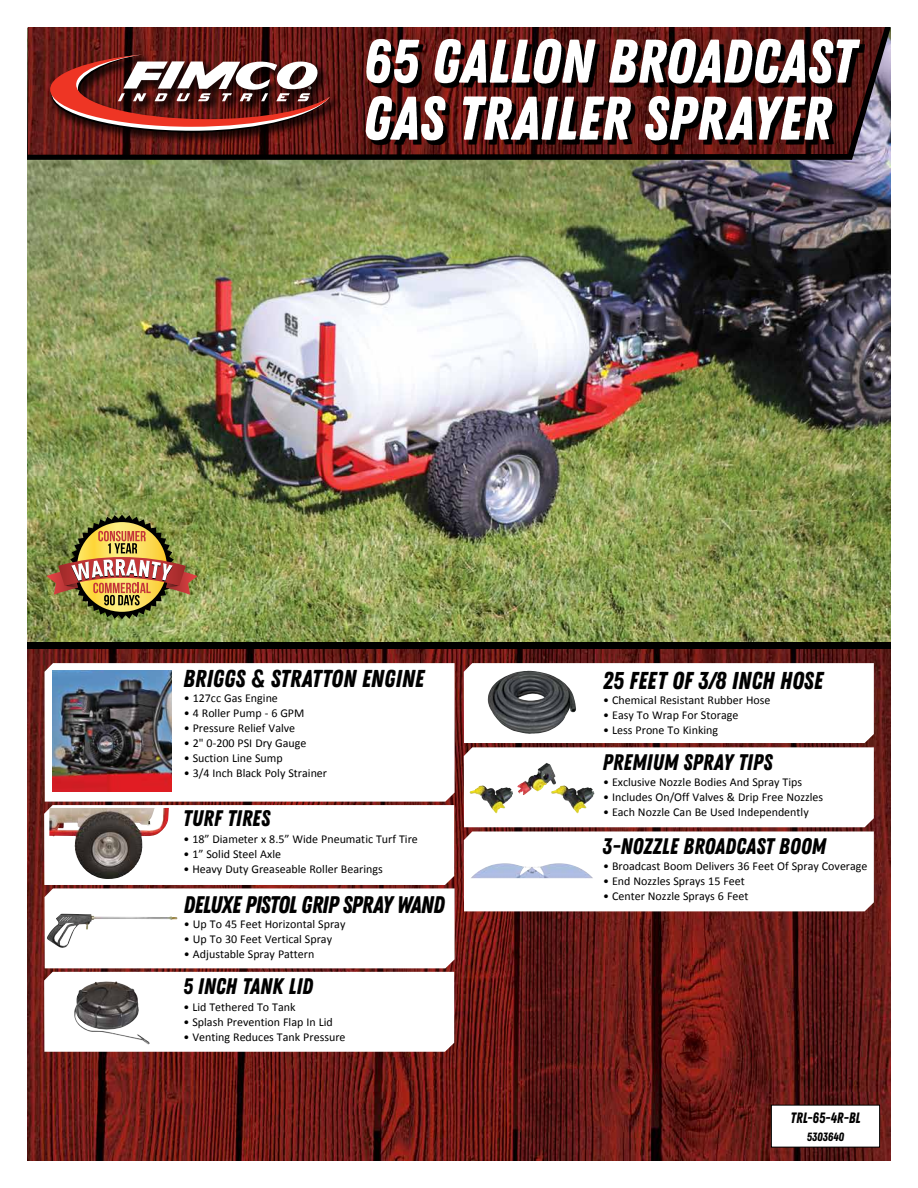
<style>
.page{position:relative;width:918px;height:1188px;background:#fff}
.page>*{position:absolute;margin:0;border:0;box-sizing:border-box;transform-origin:0 0}
.t1{font:61.5px/57px "Zing Rust Demo Base";color:#fff}
.t2{font:24.45px "Zing Rust Demo Base";color:#000}
.t3{font:24px "Zing Rust Demo Base";letter-spacing:-.03em;color:#000}
.t4{font:22.5px "Zing Rust Demo Base";color:#000}
.t5{font:15px "Zing Rust Demo Base";color:#000;scale:.94 1}
.t6{font:12px "Calibri";color:#000}
.t7{font:12px "Zing Rust Demo Base";letter-spacing:.005em;color:#000}
</style>
<div class="page">
<img style="left:27px;top:160px;width:864px;height:482px">
<img style="left:27px;top:649px;width:864px;height:512px">
<svg style="left:27px;top:27px;width:864px;height:133px;background:#1f1e21"></svg>
<img style="left:28px;top:27px;width:857px;height:128px">
<div style="left:771px;top:1105px;width:109px;height:42px;background:#fff"></div>
<div style="left:47px;top:52px;width:296px;height:93px;background:#000;opacity:.75"></div>
<svg style="left:50px;top:54px;width:280px;height:78px"></svg>
<svg style="left:370px;top:44px;width:495px;height:101px;background:#310c0a"></svg>
<img style="left:46px;top:515px;width:152px;height:104px">
<svg style="left:27px;top:663px;width:864px;height:389px"></svg>
<img style="left:74px;top:981px;width:76px;height:64px">
<h1 class="t1" style="left:363px;top:33px;width:494px">65 GALLON BROADCAST<br>GAS TRAILER SPRAYER</h1>
<h2 class="t2" style="left:183px;top:665px;width:242px">BRIGGS &amp; STRATTON ENGINE</h2>
<p class="t6" style="left:184px;top:690px;width:96px">• 127cc Gas Engine</p>
<p class="t6" style="left:184px;top:705px;width:122px">• 4 Roller Pump - 6 GPM</p>
<p class="t6" style="left:184px;top:720px;width:113px">• Pressure Relief Valve</p>
<p class="t6" style="left:184px;top:735px;width:124px">• 2" 0-200 PSI Dry Gauge</p>
<p class="t6" style="left:184px;top:750px;width:101px">• Suction Line Sump</p>
<p class="t6" style="left:184px;top:765px;width:145px">• 3/4 Inch Black Poly Strainer</p>
<h3 class="t4" style="left:183px;top:805px;width:89px">TURF TIRES</h3>
<p class="t6" style="left:183px;top:831px;width:236px">• 18” Diameter x 8.5” Wide Pneumatic Turf Tire</p>
<p class="t6" style="left:183px;top:846px;width:99px">• 1” Solid Steel Axle</p>
<p class="t6" style="left:183px;top:861px;width:201px">• Heavy Duty Greaseable Roller Bearings</p>
<h3 class="t3" style="left:184px;top:891px;width:263px">DELUXE PISTOL GRIP SPRAY WAND</h3>
<p class="t6" style="left:184px;top:916px;width:163px">• Up To 45 Feet Horizontal Spray</p>
<p class="t6" style="left:184px;top:931px;width:150px">• Up To 30 Feet Vertical Spray</p>
<p class="t6" style="left:184px;top:946px;width:132px">• Adjustable Spray Pattern</p>
<h3 class="t4" style="left:183px;top:973px;width:132px">5 INCH TANK LID</h3>
<p class="t6" style="left:183px;top:1000px;width:114px">• Lid Tethered To Tank</p>
<p class="t6" style="left:183px;top:1015px;width:151px">• Splash Prevention Flap In Lid</p>
<p class="t6" style="left:183px;top:1030px;width:164px">• Venting Reduces Tank Pressure</p>
<h2 class="t2" style="left:603px;top:666px;width:222px">25 FEET OF 3/8 INCH HOSE</h2>
<p class="t6" style="left:603px;top:693px;width:169px">• Chemical Resistant Rubber Hose</p>
<p class="t6" style="left:603px;top:708px;width:137px">• Easy To Wrap For Storage</p>
<p class="t6" style="left:603px;top:723px;width:116px">• Less Prone To Kinking</p>
<h3 class="t4" style="left:603px;top:749px;width:171px">PREMIUM SPRAY TIPS</h3>
<p class="t6" style="left:603px;top:775px;width:201px">• Exclusive Nozzle Bodies And Spray Tips</p>
<p class="t6" style="left:603px;top:790px;width:222px">• Includes On/Off Valves &amp; Drip Free Nozzles</p>
<p class="t6" style="left:603px;top:805px;width:207px">• Each Nozzle Can Be Used Independently</p>
<h3 class="t4" style="left:603px;top:833px;width:225px">3-NOZZLE BROADCAST BOOM</h3>
<p class="t6" style="left:603px;top:859px;width:266px">• Broadcast Boom Delivers 36 Feet Of Spray Coverage</p>
<p class="t6" style="left:603px;top:874px;width:143px">• End Nozzles Sprays 15 Feet</p>
<p class="t6" style="left:603px;top:889px;width:147px">• Center Nozzle Sprays 6 Feet</p>
<p class="t5" style="left:791px;top:1109px;width:76px">TRL-65-4R-BL</p>
<p class="t7" style="left:807px;top:1130px;width:39px">5303640</p>
</div>
